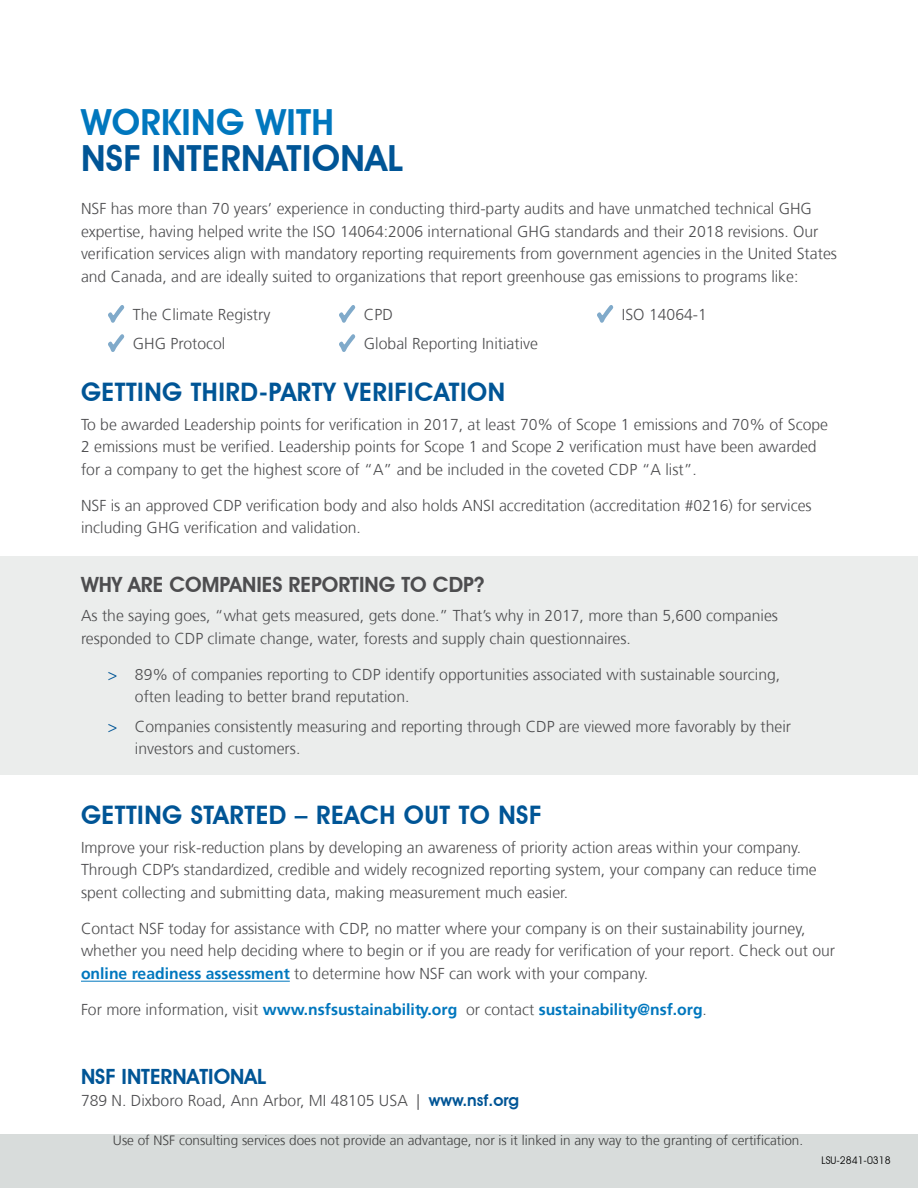
<style>
.page{position:relative;width:918px;height:1188px;background:#fff}
.page>*{position:absolute;margin:0;border:0;box-sizing:border-box;transform-origin:0 0}
.t1{font:600 36px "Avant Garde IT Cby BT";letter-spacing:.01em;color:#005596}
.t2{font:600 36px "Avant Garde IT Cby BT";letter-spacing:.01em;color:#0077be}
.t3{font:600 25.5px "Avant Garde IT Cby BT";letter-spacing:.02em;color:#005596}
.t4{font:600 21px "Avant Garde IT Cby BT";color:#4d4d4f}
.t5{font:600 21px "Avant Garde IT Cby BT";color:#005596}
.t6{font:300 15.75px/22.5px "Frutiger";color:#4d4d4f}
.t7{font:700 15.75px "Frutiger";color:#0077be}
.t8{font:300 13.5px "Frutiger";color:#404040}
.t9{font:10.5px "Avant Garde IT Cby BT";color:#000}
.s1{color:#005596}
.s2{font-weight:700;color:#0077be}
.s3{font-weight:300;color:#4d4d4f}
.s4{font-family:"Avant Garde IT Cby BT";font-weight:600;font-size:16.5px;color:#005596}
</style>
<div class="page">
<svg style="left:108px;top:305px;width:16px;height:18px"></svg>
<svg style="left:108px;top:334px;width:16px;height:18px"></svg>
<svg style="left:339px;top:305px;width:16px;height:18px"></svg>
<svg style="left:339px;top:334px;width:16px;height:18px"></svg>
<svg style="left:597px;top:305px;width:16px;height:18px"></svg>
<div style="left:0;top:1134px;width:918px;height:54px;background:#d8dcdb"></div>
<div style="left:0;top:556px;width:918px;height:218px;background:#ebedec"></div>
<hr style="left:81px;top:981px;width:209px;height:1px;background:#0077be">
<h1 class="t2" style="left:81px;top:101px;width:255px">WORKING WITH</h1>
<h1 class="t1" style="left:81px;top:137px;width:324px">NSF INTERNATIONAL</h1>
<p class="t6" style="left:81px;top:198px;width:758px">NSF has more than 70 years’ experience in conducting third-party audits and have unmatched technical GHG expertise, having helped write the ISO 14064:2006 international GHG standards and their 2018 revisions. Our verification services align with mandatory reporting requirements from government agencies in the United States and Canada, and are ideally suited to organizations that report greenhouse gas emissions to programs like:</p>
<p class="t6" style="left:133px;top:300px;width:139px;line-height:29.2px">The Climate Registry<br>GHG Protocol</p>
<p class="t6" style="left:364px;top:300px;width:176px;line-height:29.2px">CPD<br>Global Reporting Initiative</p>
<p class="t6" style="left:622px;top:303px;width:86px">ISO 14064-1</p>
<h2 class="t3" style="left:81px;top:376px;width:426px">GETTING THIRD-PARTY VERIFICATION</h2>
<p class="t6" style="left:81px;top:413px;width:749px">To be awarded Leadership points for verification in 2017, at least 70% of Scope 1 emissions and 70% of Scope<br>2 emissions must be verified. Leadership points for Scope 1 and Scope 2 verification must have been awarded for a company to get the highest score of “A” and be included in the coveted CDP “A list”.</p>
<p class="t6" style="left:81px;top:494px;width:732px">NSF is an approved CDP verification body and also holds ANSI accreditation (accreditation #0216) for services including GHG verification and validation.</p>
<h3 class="t4" style="left:81px;top:572px;width:405px">WHY ARE COMPANIES REPORTING TO CDP?</h3>
<p class="t6" style="left:81px;top:605px;width:699px">As the saying goes, “what gets measured, gets done.” That’s why in 2017, more than 5,600 companies responded to CDP climate change, water, forests and supply chain questionnaires.</p>
<p class="t6" style="left:135px;top:663px;width:647px;text-indent:-27px"><span class="s1">&gt;</span> 89% of companies reporting to CDP identify opportunities associated with sustainable sourcing, often leading to better brand reputation.</p>
<p class="t6" style="left:135px;top:715px;width:658px;text-indent:-27px"><span class="s1">&gt;</span> Companies consistently measuring and reporting through CDP are viewed more favorably by their investors and customers.</p>
<h2 class="t3" style="left:81px;top:799px;width:462px">GETTING STARTED – REACH OUT TO NSF</h2>
<p class="t6" style="left:81px;top:836px;width:737px">Improve your risk-reduction plans by developing an awareness of priority action areas within your company.<br>Through CDP’s standardized, credible and widely recognized reporting system, your company can reduce time spent collecting and submitting data, making measurement much easier.</p>
<p class="t6" style="left:81px;top:917px;width:756px">Contact NSF today for assistance with CDP, no matter where your company is on their sustainability journey, whether you need help deciding where to begin or if you are ready for verification of your report. Check out our <span class="s2">online readiness assessment</span> to determine how NSF can work with your company.</p>
<p class="t7" style="left:81px;top:1000px;width:628px"><span class="s3">For more information, visit</span> www.nsfsustainability.org <span class="s3">or contact</span> sustainability@nsf.org<span class="s3">.</span></p>
<h3 class="t5" style="left:81px;top:1063px;width:187px">NSF INTERNATIONAL</h3>
<p class="t6" style="left:81px;top:1090px;width:439px">789 N. Dixboro Road, Ann Arbor, MI 48105 USA | <span class="s4">www.nsf.org</span></p>
<p class="t8" style="left:113px;top:1133px;width:692px">Use of NSF consulting services does not provide an advantage, nor is it linked in any way to the granting of certification.</p>
<p class="t9" style="left:821px;top:1154px;width:71px">LSU-2841-0318</p>
</div>
